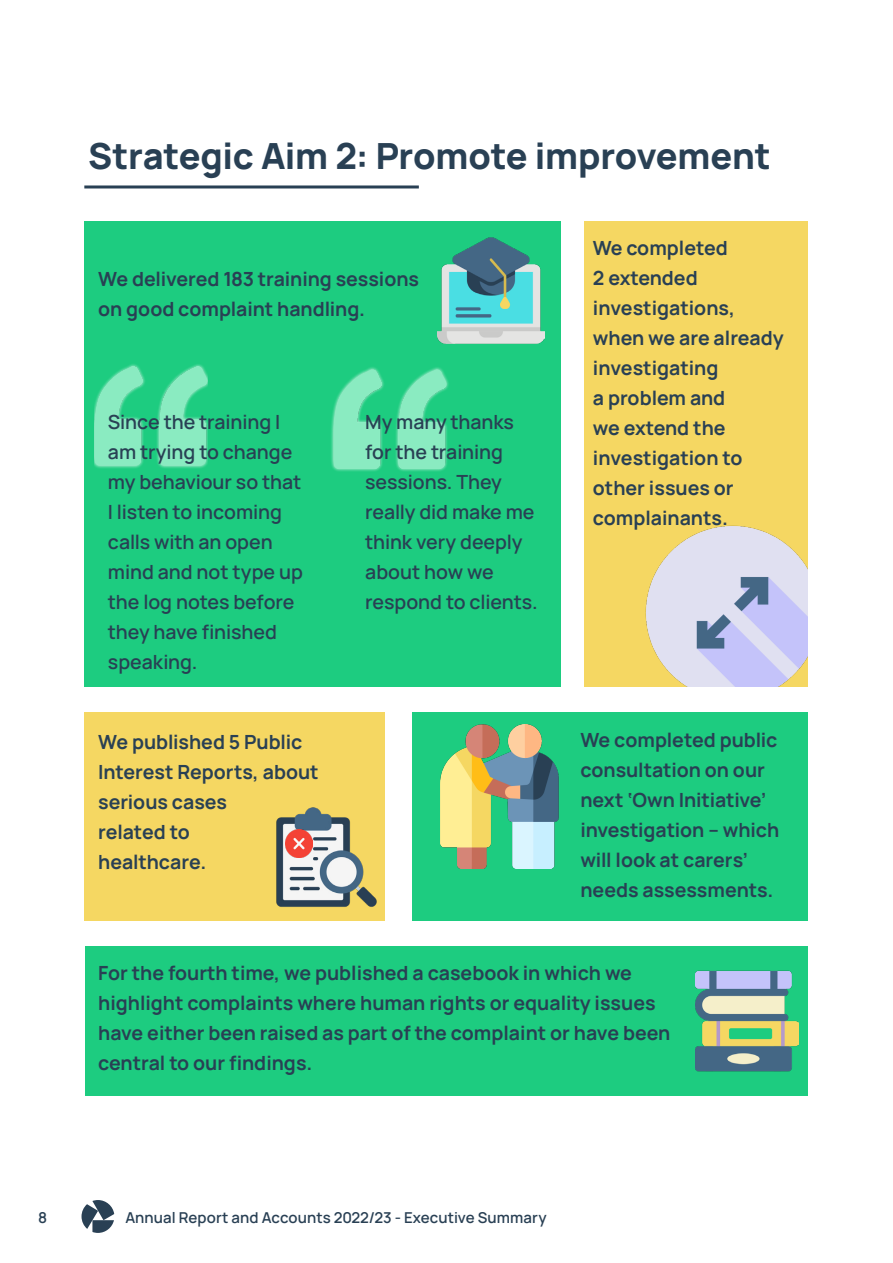
<style>
.page{position:relative;width:893px;height:1263px;background:#fff}
.page>*{position:absolute;margin:0;border:0;box-sizing:border-box;transform-origin:0 0}
.PSOW_Main_Heading{font:800 36px "Manrope";letter-spacing:-.01em;color:#294054}
.PSOW_Normal{font:700 19.5px/30px "Manrope";color:#294054}
.PSOW_Lead_Paragraph_2{font:600 19.5px/30px "Manrope";letter-spacing:-.005em;color:#294054}
.PSOW_page_footer{font:700 19.5px/30px "Manrope";letter-spacing:-.005em;color:#294054}
.PSOW_page_footer-2{font:600 15px "Manrope";letter-spacing:.005em;color:#294054}
</style>
<div class="page">
<svg style="left:82px;top:1200px;width:32px;height:33px"></svg>
<div style="left:412px;top:712px;width:396px;height:208px;background:#1dcc80"></div>
<div style="left:584px;top:221px;width:224px;height:466px;background:#f5d762"></div>
<div style="left:85px;top:946px;width:723px;height:149px;background:#1dcc80"></div>
<div style="left:84px;top:221px;width:477px;height:466px;background:#1dcc80"></div>
<div style="left:95px;top:363px;width:112px;height:106px;background:#fff;opacity:.81"></div>
<img style="left:95px;top:366px;width:112px;height:99px">
<img style="left:437px;top:237px;width:108px;height:107px">
<div style="left:85px;top:712px;width:300px;height:208px;background:#f5d762"></div>
<img style="left:695px;top:970px;width:103px;height:102px">
<img style="left:440px;top:724px;width:119px;height:145px">
<img style="left:276px;top:807px;width:101px;height:100px">
<img style="left:285px;top:829px;width:28px;height:28px">
<img style="left:645px;top:525px;width:163px;height:162px">
<hr style="left:84px;top:185px;width:335px;height:3px;background:#294054">
<div style="left:330px;top:366px;width:120px;height:106px;background:#fff;opacity:.8"></div>
<img style="left:334px;top:370px;width:113px;height:99px">
<p class="PSOW_Main_Heading" style="left:88px;top:130px;width:684px">Strategic Aim 2: Promote improvement</p>
<p class="PSOW_page_footer" style="left:98px;top:263px;width:322px">We delivered 183 training sessions on good complaint handling.</p>
<p class="PSOW_Lead_Paragraph_2" style="left:108px;top:406px;width:196px">Since the training I am trying to change my behaviour so that<br>I listen to incoming calls with an open mind and not type up the log notes before they have finished speaking.</p>
<p class="PSOW_page_footer" style="left:98px;top:726px;width:222px">We published 5 Public<br>Interest Reports, about serious cases<br>related to<br>healthcare.</p>
<p class="PSOW_Lead_Paragraph_2" style="left:365px;top:406px;width:174px">My many thanks for the training sessions. They really did make me think very deeply about how we respond to clients.</p>
<p class="PSOW_Normal" style="left:593px;top:232px;width:192px">We completed<br>2 extended investigations, when we are already investigating<br>a problem and<br>we extend the investigation to other issues or complainants.</p>
<p class="PSOW_page_footer" style="left:580px;top:724px;width:200px">We completed public consultation on our next ‘Own Initiative’ investigation – which will look at carers’ needs assessments.</p>
<p class="PSOW_Normal" style="left:98px;top:957px;width:574px">For the fourth time, we published a casebook in which we highlight complaints where human rights or equality issues have either been raised as part of the complaint or have been central to our findings.</p>
<p class="PSOW_page_footer-2" style="left:38px;top:1206px;width:11px">8</p>
<p class="PSOW_page_footer-2" style="left:125px;top:1206px;width:423px">Annual Report and Accounts 2022/23 - Executive Summary</p>
</div>
